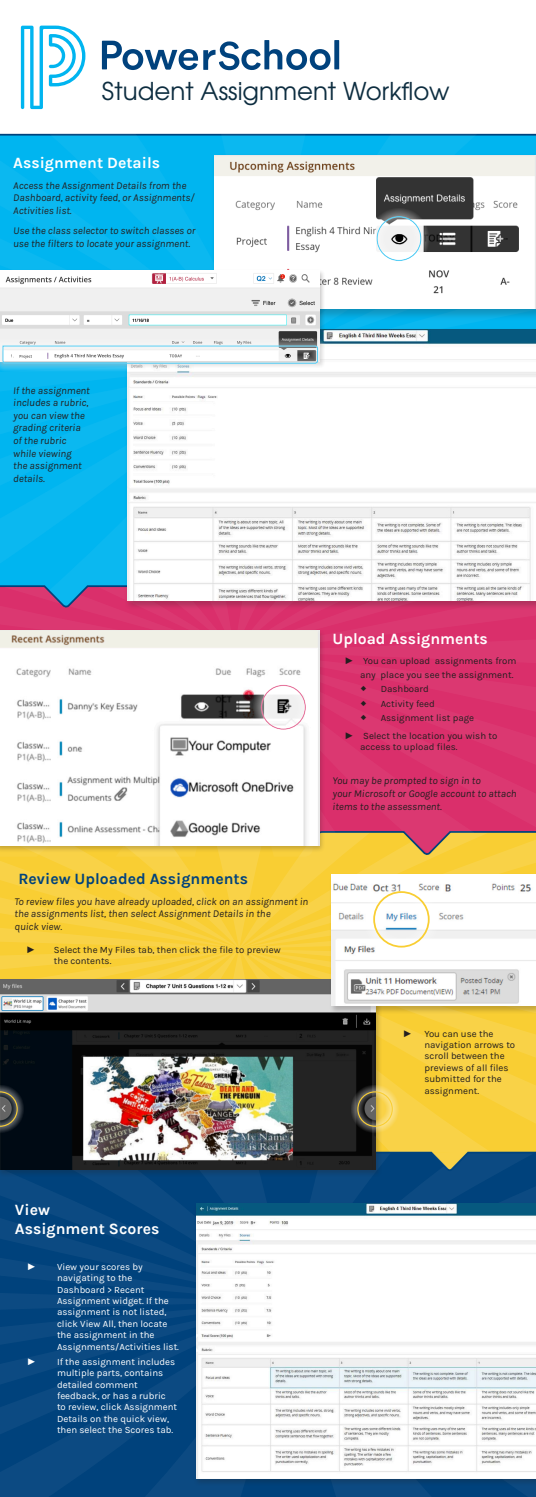
<style>
.page{position:relative;width:536px;height:1497px;background:#fff}
.page>*{position:absolute;margin:0;border:0;box-sizing:border-box;transform-origin:0 0}
.t1{font:24.5px "Te X Gyre Adventor";color:#0d2d40}
.Heading{font:700 15.75px/18.9px "Karla";color:#fff}
.Heading-2{font:700 15.75px "Karla";color:#00427c}
.t2{font:italic 10.5px/12.6px "Karla";color:#231f20}
.t3{font:9.62px/11.4px "Karla";color:#fff}
.t4{font:9.62px/11.4px "Karla";color:#231f20}
.t5{font:9.62px "Arial";color:#fff}
.t6{font:9.62px "Arial";color:#231f20}
.s1{font-family:"Arial"}
</style>
<div class="page">
<div style="left:0;top:1173px;width:536px;height:323px;background:#04447e"></div>
<svg style="left:0;top:857px;width:536px;height:313px;background:#efca3f"></svg>
<svg style="left:0;top:609px;width:536px;height:247px;background:#da4169"></svg>
<div style="left:0;top:134px;width:536px;height:472px;background:#06b5f0"></div>
<svg style="left:21px;top:26px;width:64px;height:83px"></svg>
<div style="left:334px;top:40px;width:5px;height:29px;background:#00427d"></div>
<svg style="left:102px;top:40px;width:228px;height:30px"></svg>
<div style="left:210px;top:153px;width:326px;height:168px;background:#231f20;opacity:.25"></div>
<img style="left:214px;top:155px;width:322px;height:154px">
<div style="left:124px;top:327px;width:412px;height:283px;background:#231f20;opacity:.25"></div>
<img style="left:127px;top:329px;width:409px;height:272px">
<div style="left:0;top:269px;width:325px;height:99px;background:#231f20;opacity:.25"></div>
<img style="left:0;top:270px;width:319px;height:67px">
<div style="left:0;top:629px;width:325px;height:224px;background:#231f20;opacity:.25"></div>
<img style="left:0;top:630px;width:319px;height:215px">
<div style="left:193px;top:1201px;width:343px;height:285px;background:#231f20;opacity:.25"></div>
<img style="left:196px;top:1203px;width:340px;height:275px">
<div style="left:0;top:978px;width:382px;height:199px;background:#231f20;opacity:.25"></div>
<img style="left:0;top:979px;width:375px;height:190px">
<div style="left:328px;top:872px;width:208px;height:142px;background:#231f20;opacity:.25"></div>
<img style="left:331px;top:874px;width:205px;height:131px">
<div style="left:350px;top:1084px;width:49px;height:49px;background:#fff;opacity:.75"></div>
<div style="left:357px;top:1091px;width:35px;height:35px;border:1px solid #f9ce33;border-radius:50%"></div>
<div style="left:363px;top:881px;width:76px;height:76px;background:#fff;opacity:.75"></div>
<div style="left:373px;top:891px;width:56px;height:56px;border:2px solid #f9ce33;border-radius:50%"></div>
<div style="left:253px;top:676px;width:61px;height:61px;background:#fff"></div>
<div style="left:259px;top:683px;width:47px;height:47px;background:#fff;opacity:.75"></div>
<div style="left:368px;top:208px;width:61px;height:61px;background:#fff;opacity:.75"></div>
<div style="left:375px;top:215px;width:47px;height:47px;background:#fff;opacity:.75"></div>
<div style="left:0;top:1084px;width:24px;height:49px;background:#fff;opacity:.75"></div>
<svg style="left:0;top:1091px;width:18px;height:35px"></svg>
<div style="left:0;top:337px;width:326px;height:35px;background:#fff;opacity:.75"></div>
<div style="left:2px;top:345px;width:316px;height:20px;background:#fff;opacity:.75"></div>
<svg style="left:361px;top:686px;width:5px;height:5px"></svg>
<svg style="left:361px;top:700px;width:5px;height:5px"></svg>
<svg style="left:361px;top:714px;width:5px;height:6px"></svg>
<p class="t1" style="left:102px;top:72px;width:349px">Student Assignment Workflow</p>
<p class="Heading" style="left:13px;top:154px;width:148px">Assignment Details</p>
<p class="t2" style="left:13px;top:179px;width:183px">Access the Assignment Details from the<br>Dashboard, activity feed, or Assignments/<br>Activities list.</p>
<p class="t2" style="left:13px;top:225px;width:183px">Use the class selector to switch classes or use the filters to locate your assignment.</p>
<p class="t2" style="left:13px;top:384px;width:78px">If the assignment includes a rubric, you can view the grading criteria of the rubric while viewing<br>the assignment details.</p>
<p class="Heading" style="left:332px;top:629px;width:157px">Upload Assignments</p>
<p class="t4" style="left:344px;top:655px;width:174px"><span class="s1">►</span> You can upload assignments from</p>
<p class="t4" style="left:360px;top:669px;width:155px">any place you see the assignment.</p>
<p class="t4" style="left:380px;top:683px;width:50px">Dashboard</p>
<p class="t4" style="left:380px;top:698px;width:56px">Activity feed</p>
<p class="t4" style="left:380px;top:712px;width:95px">Assignment list page</p>
<p class="t4" style="left:360px;top:731px;width:139px;line-height:10.9px;text-indent:-16px"><span class="s1">►</span> Select the location you wish to access to upload files.</p>
<p class="t2" style="left:332px;top:774px;width:186px">You may be prompted to sign in to<br>your Microsoft or Google account to attach items to the assessment.</p>
<p class="Heading-2" style="left:18px;top:869px;width:231px">Review Uploaded Assignments</p>
<p class="t2" style="left:14px;top:895px;width:295px">To review files you have already uploaded, click on an assignment in the assignments list, then select Assignment Details in the<br>quick view.</p>
<p class="t6" style="left:26px;top:943px;width:11px">►</p>
<p class="t4" style="left:54px;top:944px;width:228px">Select the My Files tab, then click the file to preview the contents.</p>
<p class="t4" style="left:424px;top:1027px;width:92px;text-indent:-21px"><span class="s1">►</span> You can use the navigation arrows to scroll between the previews of all files submitted for the assignment.</p>
<p class="Heading" style="left:15px;top:1200px;width:146px">View<br>Assignment Scores</p>
<p class="t5" style="left:27px;top:1260px;width:11px">►</p>
<p class="t3" style="left:57px;top:1261px;width:123px">View your scores by navigating to the<br>Dashboard &gt; Recent<br>Assignment widget. If the assignment is not listed, click View All, then locate the assignment in the<br>Assignments/Activities list.</p>
<p class="t5" style="left:27px;top:1354px;width:11px">►</p>
<p class="t3" style="left:57px;top:1355px;width:122px">If the assignment includes multiple parts, contains detailed comment feedback, or has a rubric<br>to review, click Assignment<br>Details on the quick view, then select the Scores tab.</p>
</div>
